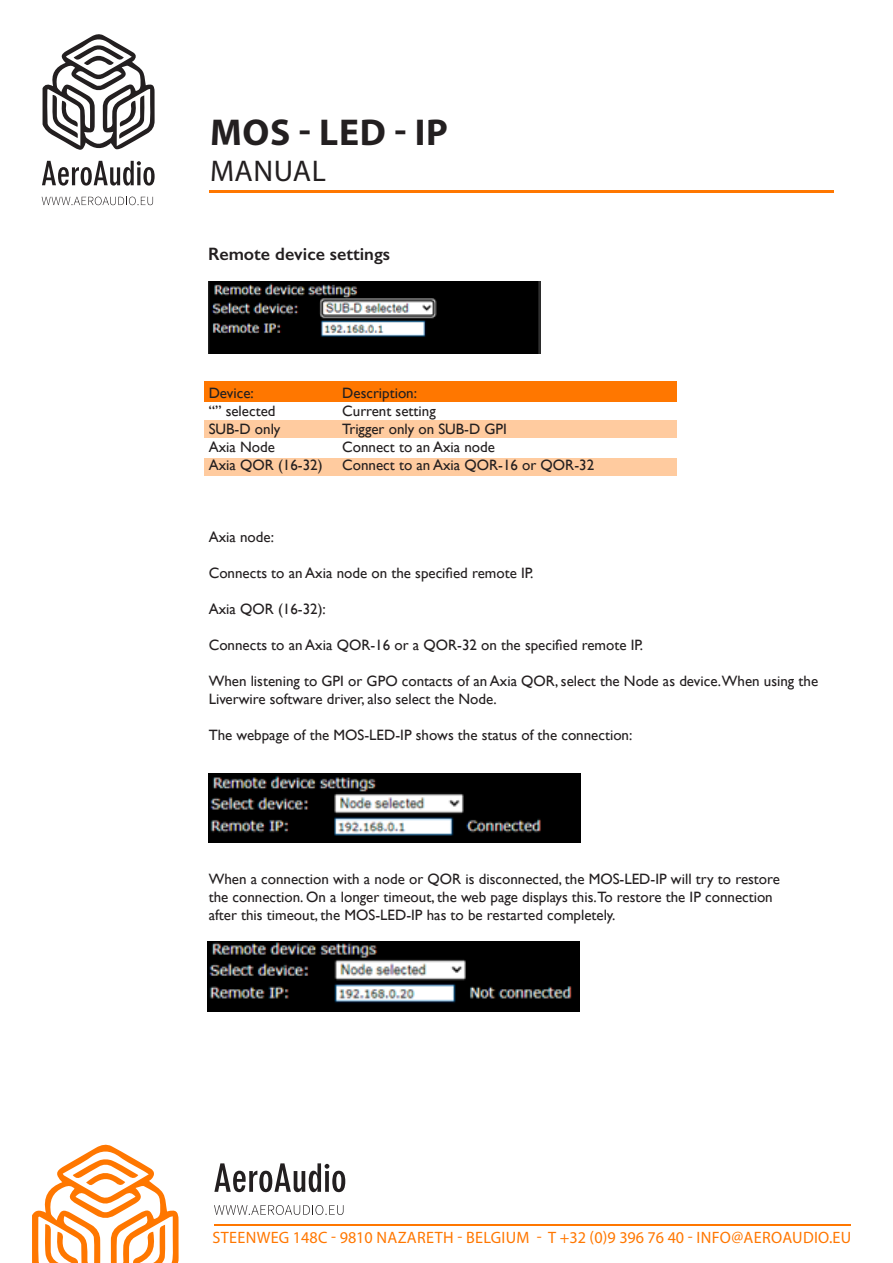
<style>
.page{position:relative;width:893px;height:1263px;background:#fff}
.page>*{position:absolute;margin:0;border:0;box-sizing:border-box;transform-origin:0 0}
.t1{font:700 37.5px "Myriad Pro";letter-spacing:.02em;color:#231f20}
.t2{font:30px "Myriad Pro";letter-spacing:.02em;color:#231f20}
.t3{font:600 18px "Gill Sans";color:#231f20}
.t4{font:16.5px "Myriad Pro";letter-spacing:.02em;color:#f70}
.t5{font:15px "Gill Sans";color:#231f20}
</style>
<div class="page">
<div style="left:204px;top:421px;width:472px;height:17px;background:#ffcb9f"></div>
<div style="left:204px;top:458px;width:472px;height:17px;background:#ffcb9f"></div>
<div style="left:204px;top:382px;width:472px;height:20px;background:#f70"></div>
<hr style="left:209px;top:190px;width:624px;height:3px;background:#f70">
<svg style="left:43px;top:34px;width:112px;height:116px"></svg>
<svg style="left:42px;top:161px;width:113px;height:25px"></svg>
<svg style="left:42px;top:197px;width:111px;height:8px"></svg>
<hr style="left:214px;top:1224px;width:636px;height:1px;background:#f70">
<svg style="left:214px;top:1163px;width:131px;height:29px"></svg>
<svg style="left:214px;top:1205px;width:129px;height:10px"></svg>
<svg style="left:32px;top:1144px;width:147px;height:119px"></svg>
<img style="left:208px;top:282px;width:333px;height:72px">
<img style="left:208px;top:774px;width:372px;height:69px">
<img style="left:207px;top:941px;width:372px;height:71px">
<p class="t1" style="left:210px;top:108px;width:239px">MOS - LED - IP</p>
<p class="t2" style="left:210px;top:152px;width:117px">MANUAL</p>
<p class="t3" style="left:208px;top:243px;width:183px">Remote device settings</p>
<p class="t5" style="left:209px;top:384px;width:47px">Device:</p>
<p class="t5" style="left:342px;top:384px;width:76px">Description:</p>
<p class="t5" style="left:209px;top:402px;width:68px">“” selected</p>
<p class="t5" style="left:342px;top:402px;width:95px">Current setting</p>
<p class="t5" style="left:209px;top:420px;width:73px">SUB-D only</p>
<p class="t5" style="left:342px;top:420px;width:166px">Trigger only on SUB-D GPI</p>
<p class="t5" style="left:209px;top:438px;width:68px">Axia Node</p>
<p class="t5" style="left:342px;top:438px;width:154px">Connect to an Axia node</p>
<p class="t5" style="left:209px;top:456px;width:115px">Axia QOR (16-32)</p>
<p class="t5" style="left:342px;top:456px;width:253px">Connect to an Axia QOR-16 or QOR-32</p>
<p class="t5" style="left:209px;top:528px;width:67px">Axia node:</p>
<p class="t5" style="left:209px;top:564px;width:326px">Connects to an Axia node on the specified remote IP.</p>
<p class="t5" style="left:209px;top:600px;width:119px">Axia QOR (16-32):</p>
<p class="t5" style="left:209px;top:636px;width:436px">Connects to an Axia QOR-16 or a QOR-32 on the specified remote IP.</p>
<p class="t5" style="left:209px;top:672px;width:611px">When listening to GPI or GPO contacts of an Axia QOR, select the Node as device.When using the</p>
<p class="t5" style="left:209px;top:690px;width:290px">Liverwire software driver, also select the Node.</p>
<p class="t5" style="left:209px;top:726px;width:425px">The webpage of the MOS-LED-IP shows the status of the connection:</p>
<p class="t5" style="left:209px;top:870px;width:573px">When a connection with a node or QOR is disconnected, the MOS-LED-IP will try to restore</p>
<p class="t5" style="left:209px;top:888px;width:566px">the connection. On a longer timeout, the web page displays this.To restore the IP connection</p>
<p class="t5" style="left:209px;top:906px;width:408px">after this timeout, the MOS-LED-IP has to be restarted completely.</p>
<p class="t4" style="left:212px;top:1227px;width:640px">STEENWEG 148C - 9810 NAZARETH - BELGIUM - T +32 (0)9 396 76 40 - INFO@AEROAUDIO.EU</p>
</div>
